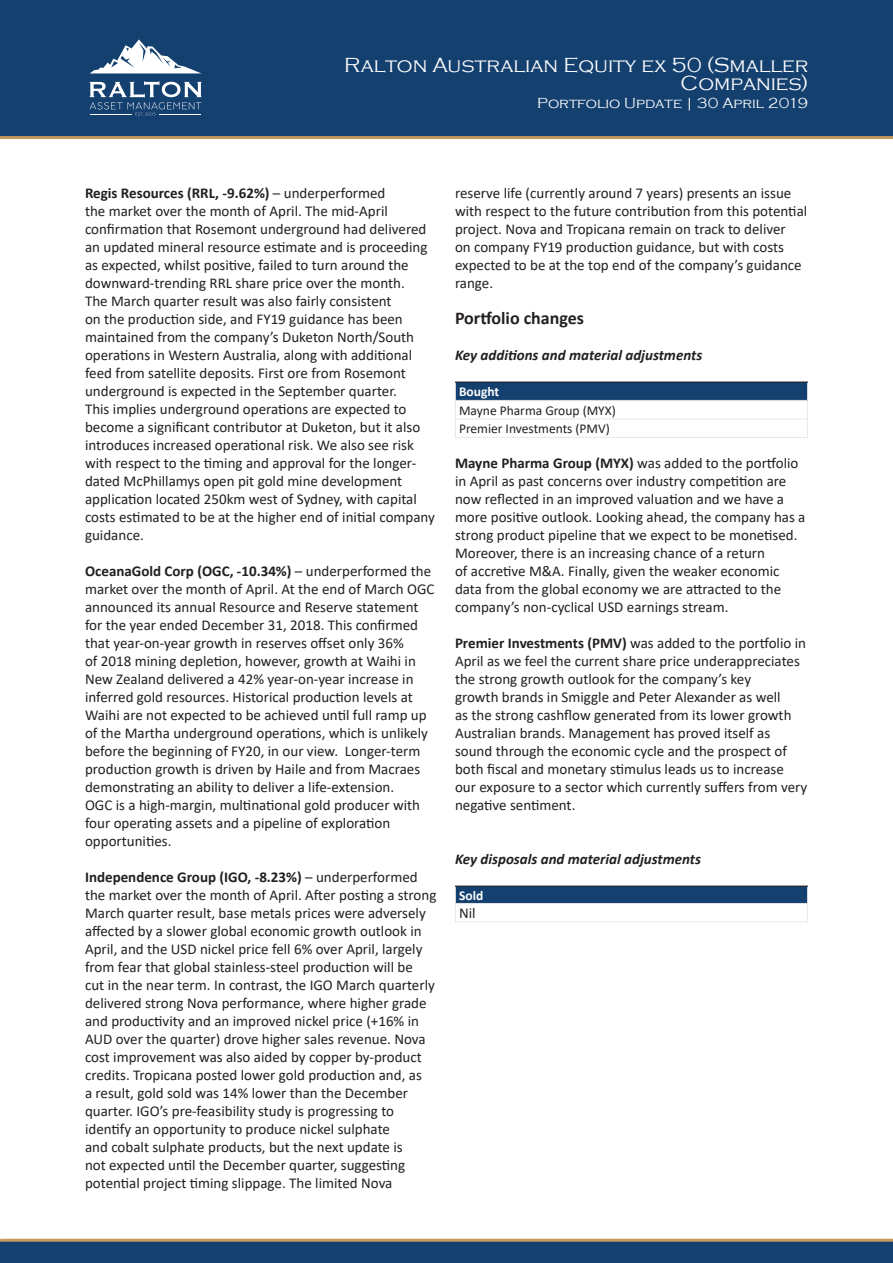
<style>
.page{position:relative;width:893px;height:1263px;background:#fff}
.page>*{position:absolute;margin:0;border:0;box-sizing:border-box;transform-origin:0 0}
.t1{font:300 21px/18px "Copperplate Gothic";color:#fff;text-align:right}
.t2{font:700 18px "Calibri";color:#231f20}
.t3{font:15px/18px "Calibri";color:#231f20}
.t4{font:italic 700 15px "Calibri";color:#231f20}
.t5{font:300 15px "Copperplate Gothic";color:#fff}
.t6{font:13.5px "Calibri";color:#231f20}
.t7{font:700 13.5px "Calibri";color:#fff}
.s1{font-weight:700}
</style>
<div class="page">
<div style="left:0;top:0;width:893px;height:138px;background:#14406f"></div>
<hr style="left:0;top:136px;width:893px;height:3px;background:#c5995b">
<div style="left:0;top:1242px;width:893px;height:21px;background:#14406f"></div>
<hr style="left:0;top:1239px;width:893px;height:3px;background:#c5995b">
<svg style="left:90px;top:39px;width:110px;height:34px"></svg>
<svg style="left:90px;top:81px;width:111px;height:35px"></svg>
<hr style="left:159px;top:114px;width:42px;height:1px;background:#fff">
<div style="left:455px;top:382px;width:352px;height:18px;background:#14406f"></div>
<svg style="left:455px;top:383px;width:1px;height:54px"></svg>
<hr style="left:455px;top:400px;width:353px;height:1px;background:#e6e7e9">
<hr style="left:455px;top:418px;width:353px;height:1px;background:#e6e7e9">
<hr style="left:455px;top:437px;width:353px;height:1px;background:#e6e7e9">
<svg style="left:807px;top:383px;width:1px;height:54px"></svg>
<hr style="left:455px;top:382px;width:353px;height:1px;background:#231f20">
<div style="left:455px;top:886px;width:352px;height:17px;background:#14406f"></div>
<svg style="left:455px;top:887px;width:1px;height:34px"></svg>
<hr style="left:455px;top:903px;width:353px;height:1px;background:#e6e7e9">
<hr style="left:455px;top:921px;width:353px;height:1px;background:#e6e7e9">
<svg style="left:807px;top:887px;width:1px;height:34px"></svg>
<hr style="left:455px;top:886px;width:353px;height:1px;background:#231f20">
<h1 class="t1" style="left:344px;top:56px;width:466px">Ralton Australian Equity ex 50 (Smaller<br>Companies)</h1>
<p class="t5" style="left:537px;top:95px;width:272px">Portfolio Update | 30 April 2019</p>
<p class="t3" style="left:85px;top:184px;width:351px"><span class="s1">Regis Resources (RRL, -9.62%)</span> – underperformed<br>the market over the month of April. The mid-April confirmation that Rosemont underground had delivered an updated mineral resource estimate and is proceeding as expected, whilst positive, failed to turn around the downward-trending RRL share price over the month.<br>The March quarter result was also fairly consistent<br>on the production side, and FY19 guidance has been maintained from the company’s Duketon North/South operations in Western Australia, along with additional feed from satellite deposits. First ore from Rosemont underground is expected in the September quarter.<br>This implies underground operations are expected to become a significant contributor at Duketon, but it also introduces increased operational risk. We also see risk with respect to the timing and approval for the longer&shy;dated McPhillamys open pit gold mine development application located 250km west of Sydney, with capital costs estimated to be at the higher end of initial company guidance.</p>
<p class="t3" style="left:85px;top:562px;width:351px"><span class="s1">OceanaGold Corp (OGC, -10.34%)</span> – underperformed the market over the month of April. At the end of March OGC announced its annual Resource and Reserve statement for the year ended December 31, 2018. This confirmed that year-on-year growth in reserves offset only 36%<br>of 2018 mining depletion, however, growth at Waihi in New Zealand delivered a 42% year-on-year increase in inferred gold resources. Historical production levels at Waihi are not expected to be achieved until full ramp up of the Martha underground operations, which is unlikely before the beginning of FY20, in our view. Longer-term production growth is driven by Haile and from Macraes demonstrating an ability to deliver a life-extension.<br>OGC is a high-margin, multinational gold producer with four operating assets and a pipeline of exploration opportunities.</p>
<p class="t3" style="left:85px;top:868px;width:353px"><span class="s1">Independence Group (IGO, -8.23%)</span> – underperformed the market over the month of April. After posting a strong March quarter result, base metals prices were adversely affected by a slower global economic growth outlook in April, and the USD nickel price fell 6% over April, largely from fear that global stainless-steel production will be<br>cut in the near term. In contrast, the IGO March quarterly delivered strong Nova performance, where higher grade and productivity and an improved nickel price (+16% in AUD over the quarter) drove higher sales revenue. Nova cost improvement was also aided by copper by-product credits. Tropicana posted lower gold production and, as<br>a result, gold sold was 14% lower than the December quarter. IGO’s pre-feasibility study is progressing to identify an opportunity to produce nickel sulphate<br>and cobalt sulphate products, but the next update is<br>not expected until the December quarter, suggesting potential project timing slippage. The limited Nova</p>
<p class="t3" style="left:455px;top:184px;width:354px">reserve life (currently around 7 years) presents an issue with respect to the future contribution from this potential project. Nova and Tropicana remain on track to deliver<br>on company FY19 production guidance, but with costs expected to be at the top end of the company’s guidance range.</p>
<p class="t2" style="left:455px;top:305px;width:131px">Portfolio changes</p>
<p class="t4" style="left:455px;top:344px;width:249px">Key additions and material adjustments</p>
<p class="t7" style="left:459px;top:382px;width:42px">Bought</p>
<p class="t6" style="left:459px;top:401px;width:158px">Mayne Pharma Group (MYX)</p>
<p class="t6" style="left:459px;top:419px;width:152px">Premier Investments (PMV)</p>
<p class="t3" style="left:455px;top:454px;width:352px"><span class="s1">Mayne Pharma Group (MYX)</span> was added to the portfolio in April as past concerns over industry competition are now reflected in an improved valuation and we have a more positive outlook. Looking ahead, the company has a strong product pipeline that we expect to be monetised.<br>Moreover, there is an increasing chance of a return<br>of accretive M&amp;A. Finally, given the weaker economic data from the global economy we are attracted to the company’s non-cyclical USD earnings stream.</p>
<p class="t3" style="left:455px;top:634px;width:354px"><span class="s1">Premier Investments (PMV)</span> was added to the portfolio in April as we feel the current share price underappreciates the strong growth outlook for the company’s key<br>growth brands in Smiggle and Peter Alexander as well<br>as the strong cashflow generated from its lower growth Australian brands. Management has proved itself as sound through the economic cycle and the prospect of both fiscal and monetary stimulus leads us to increase our exposure to a sector which currently suffers from very negative sentiment.</p>
<p class="t4" style="left:455px;top:848px;width:248px">Key disposals and material adjustments</p>
<p class="t7" style="left:459px;top:886px;width:26px">Sold</p>
<p class="t3" style="left:459px;top:904px;width:18px">Nil</p>
</div>
